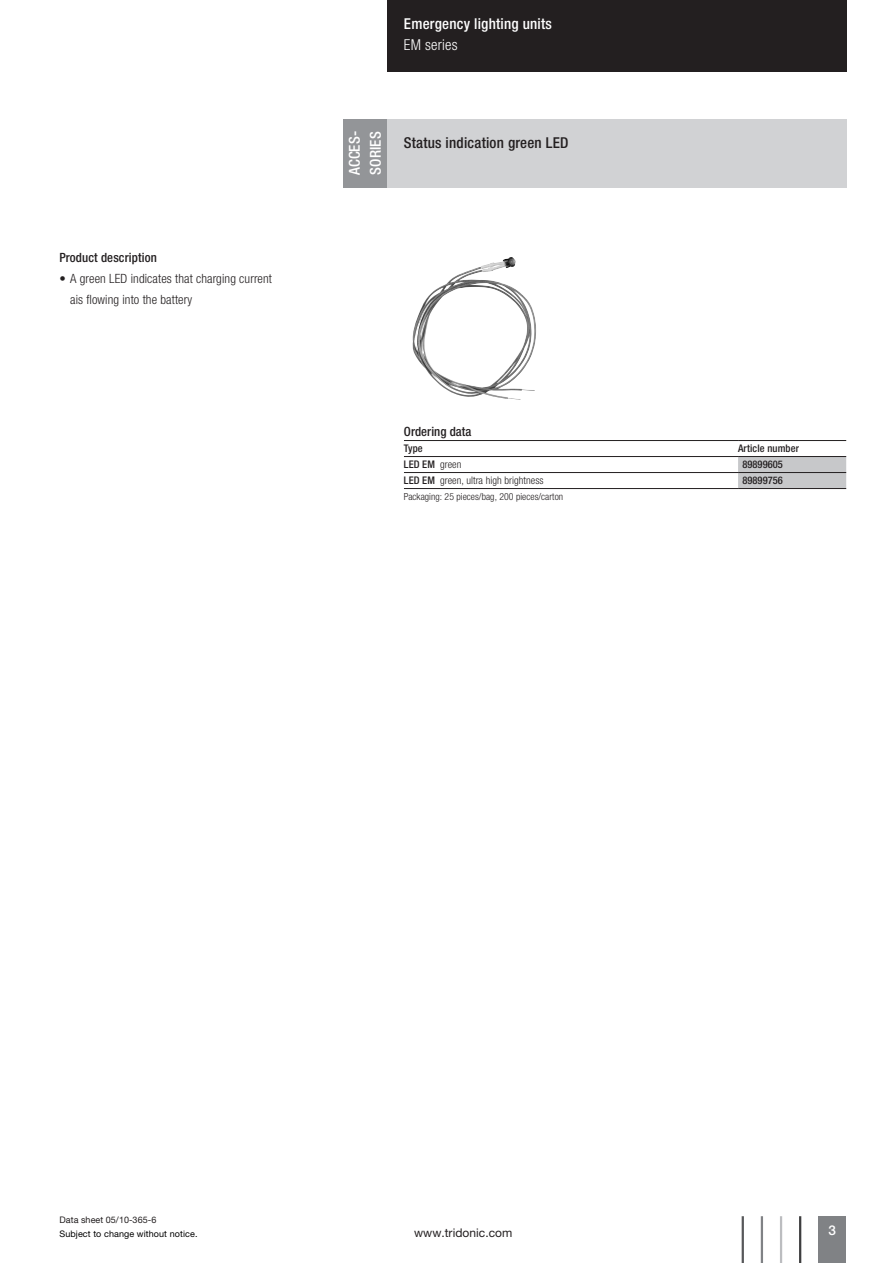
<style>
.page{position:relative;width:893px;height:1263px;background:#fff}
.page>*{position:absolute;margin:0;border:0;box-sizing:border-box;transform-origin:0 0}
.t1{font:500 condensed 15px/21.3px "Helvetica Neue LTW1 G";letter-spacing:.015em;color:#fff}
.t2{font:500 condensed 15px "Helvetica Neue LTW1 G";letter-spacing:.015em;color:#231f20}
.t3{font:300 condensed 15px "Helvetica Neue LTW1 G";letter-spacing:.015em;color:#fff}
.t4{font:500 13.5px "Helvetica Neue LTW1 G";color:#fff}
.t5{font:300 condensed 12.75px/21px "Helvetica Neue LTW1 G";letter-spacing:.01em;color:#231f20}
.t6{font:500 condensed 12.75px "Helvetica Neue LTW1 G";letter-spacing:.01em;color:#231f20}
.t7{font:12px "Helvetica Neue LTW1 G";letter-spacing:.005em;color:#231f20}
.t8{font:500 condensed 10.5px "Helvetica Neue LTW1 G";letter-spacing:.005em;color:#231f20}
.t9{font:300 condensed 10.5px "Helvetica Neue LTW1 G";letter-spacing:.005em;color:#231f20}
.t10{font:300 condensed 9.75px "Helvetica Neue LTW1 G";letter-spacing:.005em;color:#231f20}
.t11{font:9px "Helvetica Neue LTW1 G";letter-spacing:.01em;color:#000}
.t12{font:9px "Helvetica Neue LTW1 G";letter-spacing:.005em;color:#231f20}
.s1{font-weight:300}
.s2{font-weight:500}
.s3{font-family:"Helvetica Neue LT Com"}
</style>
<div class="page">
<div style="left:387px;top:0;width:459px;height:72px;background:#231f20"></div>
<div style="left:819px;top:1216px;width:27px;height:47px;background:#808285"></div>
<hr style="left:799px;top:1216px;width:2px;height:47px;background:#3e3e3f">
<hr style="left:780px;top:1216px;width:2px;height:47px;background:#bcbdc0">
<hr style="left:761px;top:1216px;width:2px;height:47px;background:#808285">
<hr style="left:742px;top:1216px;width:2px;height:47px;background:#57585a">
<div style="left:387px;top:119px;width:459px;height:68px;background:#d1d2d4"></div>
<div style="left:343px;top:119px;width:44px;height:68px;background:#939598"></div>
<img style="left:412px;top:257px;width:124px;height:143px">
<div style="left:738px;top:457px;width:108px;height:31px;background:#c7c8ca"></div>
<hr style="left:404px;top:440px;width:334px;height:1px;background:#231f20">
<hr style="left:404px;top:456px;width:334px;height:1px;background:#231f20">
<hr style="left:738px;top:440px;width:108px;height:1px;background:#231f20">
<hr style="left:738px;top:456px;width:108px;height:1px;background:#231f20">
<hr style="left:404px;top:472px;width:334px;height:1px;background:#231f20">
<hr style="left:738px;top:472px;width:108px;height:1px;background:#231f20">
<hr style="left:404px;top:488px;width:334px;height:1px;background:#231f20">
<hr style="left:738px;top:488px;width:108px;height:1px;background:#231f20">
<p class="t6" style="left:60px;top:249px;width:99px">Product description</p>
<p class="t5" style="left:70px;top:268px;width:203px;text-indent:-11px">• A green LED indicates that charging current ais flowing into the battery</p>
<p class="t1" style="left:404px;top:13px;width:150px">Emergency lighting units</p>
<p class="t3" style="left:404px;top:36px;width:55px">EM series</p>
<p class="t1" style="left:344px;top:175px;width:45px;rotate:-90deg">ACCES-<br>SORIES</p>
<p class="t2" style="left:404px;top:133px;width:166px">Status indication green LED</p>
<p class="t6" style="left:404px;top:424px;width:69px">Ordering data</p>
<p class="t8" style="left:404px;top:442px;width:20px">Type</p>
<p class="t8" style="left:738px;top:442px;width:62px">Article number</p>
<p class="t8" style="left:404px;top:458px;width:59px">LED EM <span class="s1">green</span></p>
<p class="t8" style="left:742px;top:458px;width:42px">89899605</p>
<p class="t9" style="left:404px;top:474px;width:141px"><span class="s2">LED EM</span> green, ultra high brightness</p>
<p class="t8" style="left:742px;top:474px;width:42px">89899756</p>
<p class="t10" style="left:404px;top:491px;width:161px">Packaging: 25 pieces/bag, 200 pieces/carton</p>
<p class="t12" style="left:60px;top:1214px;width:98px"><span class="s3">Data sheet</span> 05/10-365-6</p>
<p class="t11" style="left:60px;top:1229px;width:139px">Subject to change without notice.</p>
<p class="t7" style="left:414px;top:1226px;width:100px">www.tridonic.com</p>
<p class="t4" style="left:829px;top:1222px;width:9px">3</p>
</div>
